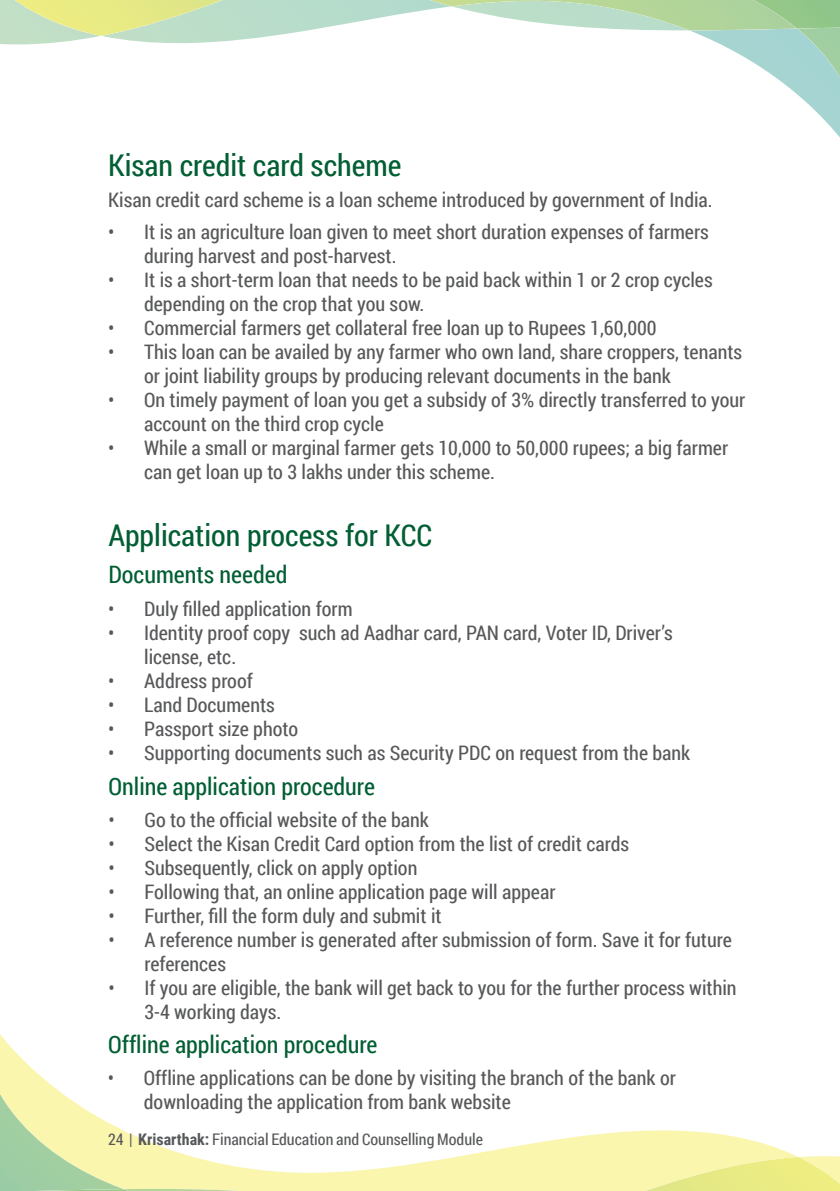
<style>
.page{position:relative;width:840px;height:1191px;background:#fff}
.page>*{position:absolute;margin:0;border:0;box-sizing:border-box;transform-origin:0 0}
.t1{font:30px "Roboto Condensed";color:#025e33}
.t2{font:24px "Roboto Condensed";color:#025e33}
.t3{font:20px/24px "Roboto Condensed";color:#57585a}
.t4{font:16px "Roboto Condensed";color:#57585a}
.s1{font-weight:700}
</style>
<div class="page">
<svg style="left:0;top:0;width:839px;height:136px"></svg>
<img style="left:0;top:0;width:265px;height:36px">
<svg style="left:0;top:1034px;width:796px;height:157px"></svg>
<svg style="left:0;top:1055px;width:372px;height:136px"></svg>
<img style="left:0;top:1189px;width:196px;height:2px">
<svg style="left:597px;top:1156px;width:242px;height:1px"></svg>
<img style="left:597px;top:1157px;width:242px;height:34px">
<h1 class="t1" style="left:108px;top:144px;width:294px">Kisan credit card scheme</h1>
<p class="t3" style="left:108px;top:187px;width:606px">Kisan credit card scheme is a loan scheme introduced by government of India.</p>
<p class="t3" style="left:144px;top:219px;width:566px;text-indent:-36px">• It is an agriculture loan given to meet short duration expenses of farmers during harvest and post-harvest.</p>
<p class="t3" style="left:144px;top:267px;width:569px;text-indent:-36px">• It is a short-term loan that needs to be paid back within 1 or 2 crop cycles depending on the crop that you sow.</p>
<p class="t3" style="left:108px;top:315px;width:550px">• Commercial farmers get collateral free loan up to Rupees 1,60,000</p>
<p class="t3" style="left:144px;top:339px;width:599px;text-indent:-36px">• This loan can be availed by any farmer who own land, share croppers, tenants or joint liability groups by producing relevant documents in the bank</p>
<p class="t3" style="left:144px;top:387px;width:602px;text-indent:-36px">• On timely payment of loan you get a subsidy of 3% directly transferred to your account on the third crop cycle</p>
<p class="t3" style="left:144px;top:435px;width:585px;text-indent:-36px">• While a small or marginal farmer gets 10,000 to 50,000 rupees; a big farmer can get loan up to 3 lakhs under this scheme.</p>
<h1 class="t1" style="left:108px;top:514px;width:325px">Application process for KCC</h1>
<p class="t2" style="left:108px;top:558px;width:180px">Documents needed</p>
<p class="t3" style="left:108px;top:596px;width:246px">• Duly filled application form</p>
<p class="t3" style="left:144px;top:620px;width:530px;text-indent:-36px">• Identity proof copy such ad Aadhar card, PAN card, Voter ID, Driver’s license, etc.</p>
<p class="t3" style="left:108px;top:668px;width:146px">• Address proof</p>
<p class="t3" style="left:108px;top:692px;width:168px">• Land Documents</p>
<p class="t3" style="left:108px;top:716px;width:191px">• Passport size photo</p>
<p class="t3" style="left:108px;top:740px;width:583px">• Supporting documents such as Security PDC on request from the bank</p>
<p class="t2" style="left:109px;top:769px;width:268px">Online application procedure</p>
<p class="t3" style="left:108px;top:807px;width:322px">• Go to the official website of the bank</p>
<p class="t3" style="left:108px;top:831px;width:522px">• Select the Kisan Credit Card option from the list of credit cards</p>
<p class="t3" style="left:108px;top:855px;width:310px">• Subsequently, click on apply option</p>
<p class="t3" style="left:108px;top:879px;width:448px">• Following that, an online application page will appear</p>
<p class="t3" style="left:108px;top:903px;width:334px">• Further, fill the form duly and submit it</p>
<p class="t3" style="left:144px;top:927px;width:588px;text-indent:-36px">• A reference number is generated after submission of form. Save it for future references</p>
<p class="t3" style="left:144px;top:975px;width:593px;text-indent:-36px">• If you are eligible, the bank will get back to you for the further process within<br>3-4 working days.</p>
<p class="t2" style="left:108px;top:1027px;width:271px">Offline application procedure</p>
<p class="t3" style="left:144px;top:1065px;width:533px;text-indent:-36px">• Offline applications can be done by visiting the branch of the bank or downloading the application from bank website</p>
<p class="t4" style="left:108px;top:1128px;width:376px">24 | <span class="s1">Krisarthak:</span> Financial Education and Counselling Module</p>
</div>
